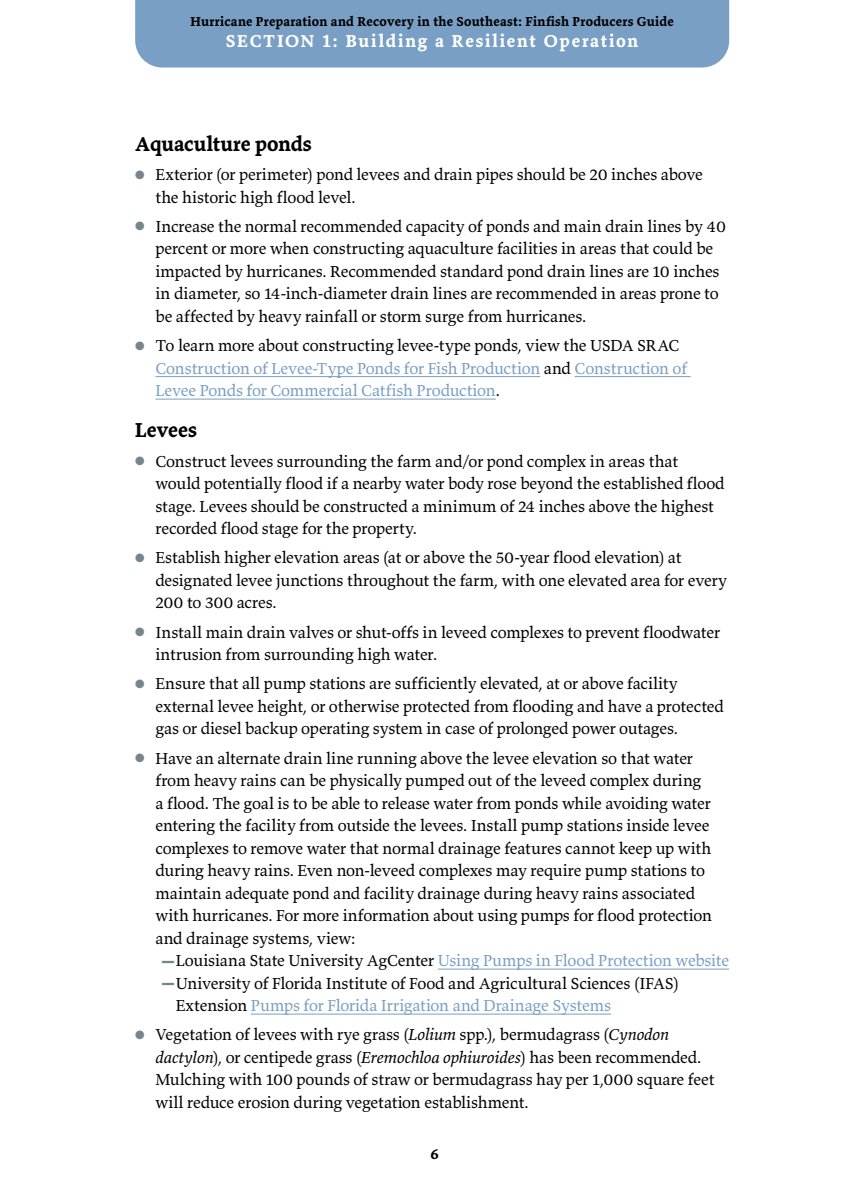
<style>
.page{position:relative;width:864px;height:1188px;background:#fff}
.page>*{position:absolute;margin:0;border:0;box-sizing:border-box;transform-origin:0 0}
.head_2{font:700 21px "Valkyrie T3";color:#000}
.t1{font:700 18px "Valkyrie T3";letter-spacing:.095em;color:#fff}
.t2{font:16.5px/22.5px "Valkyrie T3";letter-spacing:-.01em;color:#000}
.t3{font:16.5px/22.5px "Valkyrie T3";letter-spacing:-.01em;color:#799fc4}
.t4{font:700 15px "Valkyrie T3";color:#000}
.t5{font:700 13.5px "Valkyrie T3";letter-spacing:.02em;color:#000}
.s1{color:#79858d}
.s2{color:#000}
.s3{font-family:"Times New Roman";font-size:12px;color:#79858d}
.s4{color:#799fc4}
.s5{font-style:italic}
</style>
<div class="page">
<div style="left:135px;top:0;width:594px;height:68px;background:#799fc4"></div>
<hr style="left:155px;top:376px;width:385px;height:1px;background:#799fc4">
<hr style="left:575px;top:376px;width:116px;height:1px;background:#799fc4">
<hr style="left:155px;top:399px;width:341px;height:1px;background:#799fc4">
<hr style="left:438px;top:969px;width:291px;height:1px;background:#799fc4">
<hr style="left:251px;top:1014px;width:360px;height:1px;background:#799fc4">
<p class="t5" style="left:191px;top:13px;width:485px">Hurricane Preparation and Recovery in the Southeast: Finfish Producers Guide</p>
<p class="t1" style="left:226px;top:30px;width:414px">SECTION 1: Building a Resilient Operation</p>
<h3 class="head_2" style="left:135px;top:131px;width:178px">Aquaculture ponds</h3>
<p class="t2" style="left:155px;top:163px;width:549px;text-indent:-20px"><span class="s1">●</span> Exterior (or perimeter) pond levees and drain pipes should be 20 inches above the historic high flood level.</p>
<p class="t2" style="left:155px;top:215px;width:572px;text-indent:-20px"><span class="s1">●</span> Increase the normal recommended capacity of ponds and main drain lines by 40 percent or more when constructing aquaculture facilities in areas that could be impacted by hurricanes. Recommended standard pond drain lines are 10 inches in diameter, so 14-inch-diameter drain lines are recommended in areas prone to be affected by heavy rainfall or storm surge from hurricanes.</p>
<p class="t3" style="left:155px;top:334px;width:533px;text-indent:-20px"><span class="s1">●</span> <span class="s2">To learn more about constructing levee-type ponds, view the USDA SRAC<br></span>Construction of Levee-Type Ponds for Fish Production <span class="s2">and</span> Construction of<br>Levee Ponds for Commercial Catfish Production<span class="s2">.</span></p>
<h3 class="head_2" style="left:135px;top:417px;width:63px">Levees</h3>
<p class="t2" style="left:155px;top:449px;width:571px;text-indent:-20px"><span class="s1">●</span> Construct levees surrounding the farm and/or pond complex in areas that would potentially flood if a nearby water body rose beyond the established flood stage. Levees should be constructed a minimum of 24 inches above the highest recorded flood stage for the property.</p>
<p class="t2" style="left:155px;top:546px;width:573px;text-indent:-20px"><span class="s1">●</span> Establish higher elevation areas (at or above the 50-year flood elevation) at designated levee junctions throughout the farm, with one elevated area for every<br>200 to 300 acres.</p>
<p class="t2" style="left:155px;top:620px;width:566px;text-indent:-20px"><span class="s1">●</span> Install main drain valves or shut-offs in leveed complexes to prevent floodwater intrusion from surrounding high water.</p>
<p class="t2" style="left:155px;top:672px;width:570px;text-indent:-20px"><span class="s1">●</span> Ensure that all pump stations are sufficiently elevated, at or above facility external levee height, or otherwise protected from flooding and have a protected gas or diesel backup operating system in case of prolonged power outages.</p>
<p class="t2" style="left:155px;top:746px;width:558px;text-indent:-20px"><span class="s1">●</span> Have an alternate drain line running above the levee elevation so that water from heavy rains can be physically pumped out of the leveed complex during a flood. The goal is to be able to release water from ponds while avoiding water entering the facility from outside the levees. Install pump stations inside levee complexes to remove water that normal drainage features cannot keep up with during heavy rains. Even non-leveed complexes may require pump stations to maintain adequate pond and facility drainage during heavy rains associated with hurricanes. For more information about using pumps for flood protection and drainage systems, view:</p>
<p class="t3" style="left:162px;top:949px;width:569px"><span class="s3">▬</span><span class="s2">Louisiana State University AgCenter</span> Using Pumps in Flood Protection website</p>
<p class="t2" style="left:176px;top:971px;width:505px;text-indent:-14px"><span class="s3">▬</span>University of Florida Institute of Food and Agricultural Sciences (IFAS)<br>Extension <span class="s4">Pumps for Florida Irrigation and Drainage Systems</span></p>
<p class="t2" style="left:155px;top:1023px;width:561px;text-indent:-20px"><span class="s1">●</span> Vegetation of levees with rye grass (<span class="s5">Lolium</span> spp.), bermudagrass (<span class="s5">Cynodon dactylon</span>), or centipede grass (<span class="s5">Eremochloa ophiuroides</span>) has been recommended.<br>Mulching with 100 pounds of straw or bermudagrass hay per 1,000 square feet will reduce erosion during vegetation establishment.</p>
<p class="t4" style="left:431px;top:1144px;width:10px">6</p>
</div>
